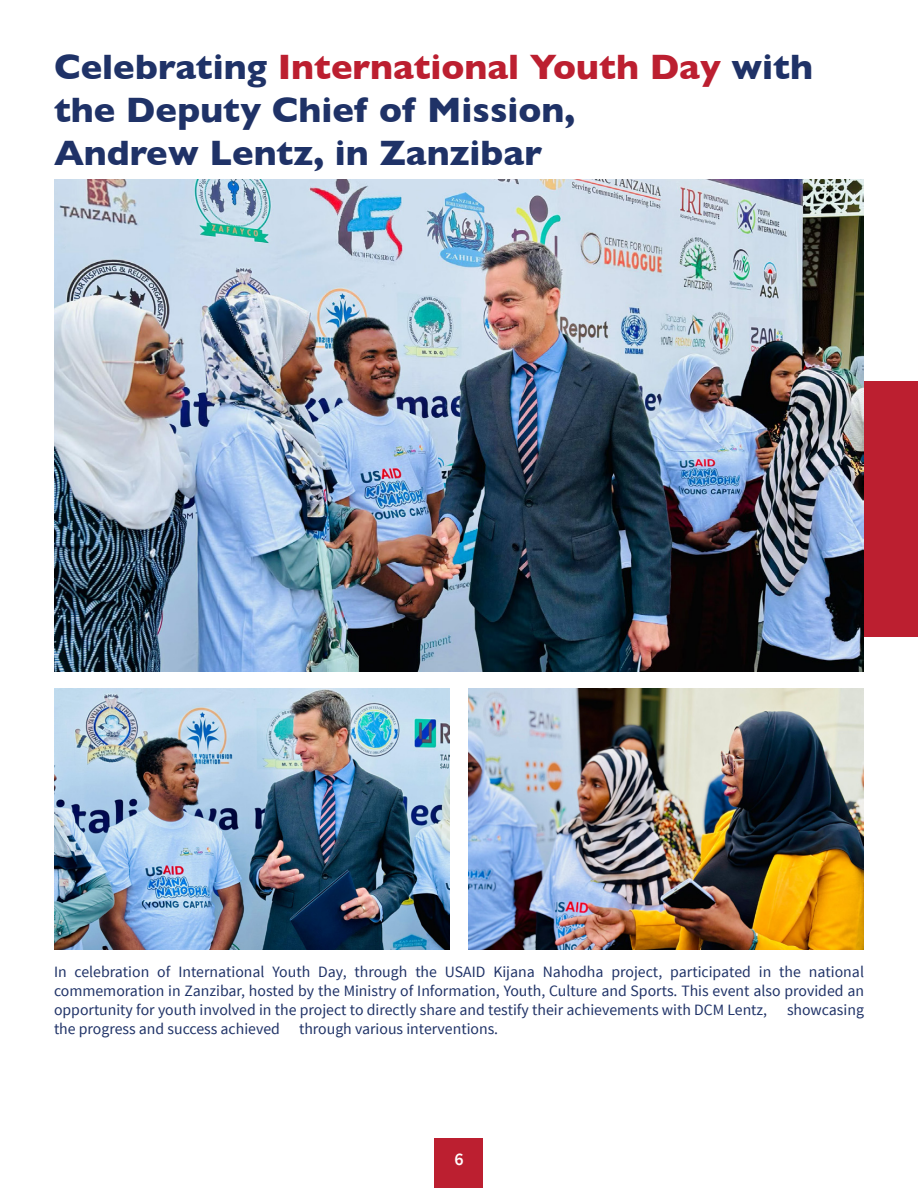
<style>
.page{position:relative;width:918px;height:1188px;background:#fff}
.page>*{position:absolute;margin:0;border:0;box-sizing:border-box;transform-origin:0 0}
.heading{font:700 36px/43.2px "Gill Sans";color:#1f3267}
.t1{font:600 18px "Source Sans Pro";color:#fff}
.body{font:15.75px/18.9px "Source Sans Pro";color:#1f3267;text-align:justify}
.s1{color:#bc1f30}
</style>
<div class="page">
<div style="left:435px;top:1138px;width:48px;height:50px;background:#bc1f30"></div>
<div style="left:823px;top:381px;width:95px;height:256px;background:#bc1f30"></div>
<img style="left:54px;top:179px;width:810px;height:492px">
<img style="left:54px;top:688px;width:396px;height:262px">
<img style="left:468px;top:688px;width:396px;height:262px">
<p class="heading" style="left:54px;top:44px;width:761px">Celebrating <span class="s1">International Youth Day</span> with the Deputy Chief of Mission,</p>
<p class="heading" style="left:54px;top:131px;width:490px">Andrew Lentz, in Zanzibar</p>
<p class="body" style="left:54px;top:963px;width:812px">In celebration of International Youth Day, through the USAID Kijana Nahodha project, participated in the national commemoration in Zanzibar, hosted by the Ministry of Information, Youth, Culture and Sports. This event also provided an opportunity for youth involved in the project to directly share and testify their achievements with DCM Lentz,</p>
<p class="body" style="left:787px;top:1001px;width:79px">showcasing</p>
<p class="body" style="left:54px;top:1019px;width:446px">the progress and success achieved through various interventions.</p>
<p class="t1" style="left:454px;top:1147px;width:11px">6</p>
</div>
